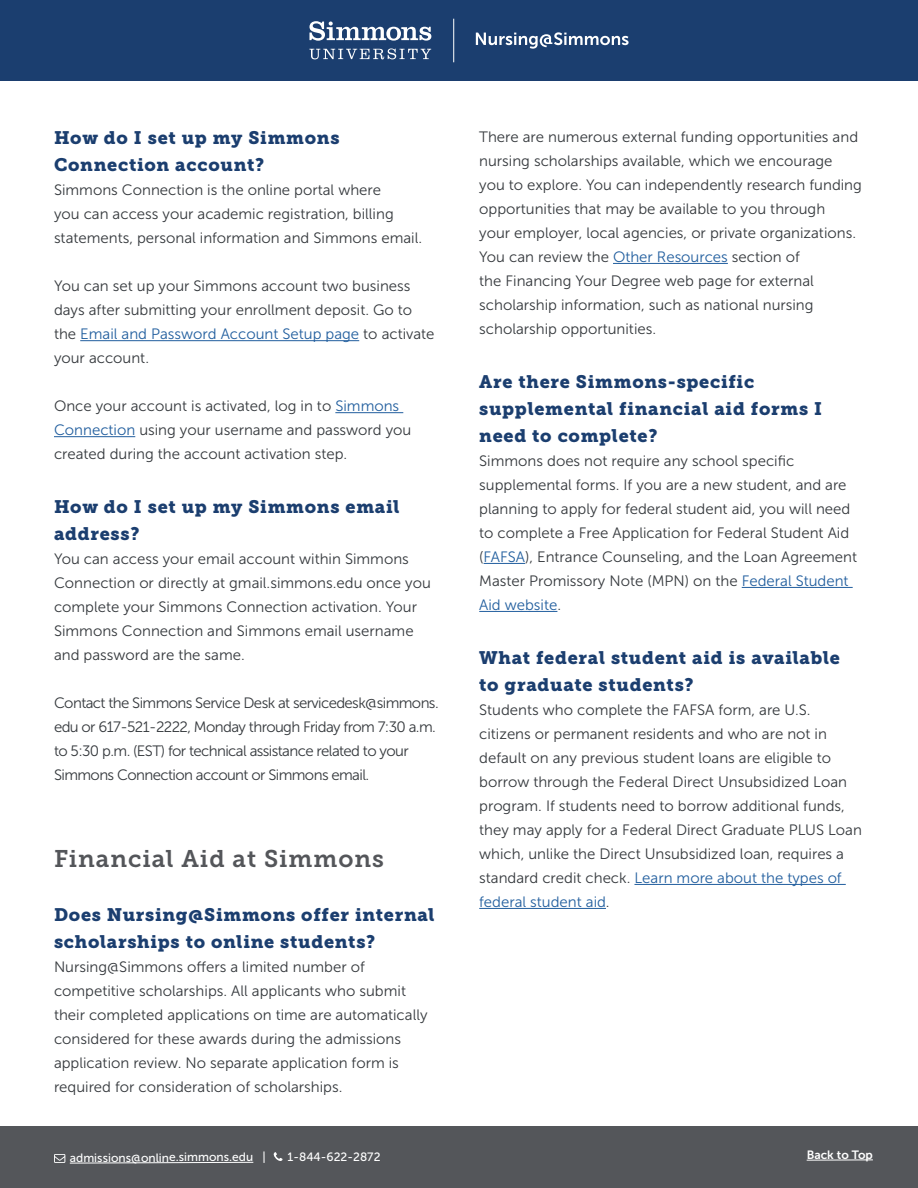
<style>
.page{position:relative;width:918px;height:1188px;background:#fff}
.page>*{position:absolute;margin:0;border:0;box-sizing:border-box;transform-origin:0 0}
.t1{font:24px "Museo Slab 700";letter-spacing:.04em;color:#54565a}
.t2{font:18px/27px "Museo Slab 900";letter-spacing:.04em;color:#1b3e6f}
.t3{font:15px/24px "Museo Sans 300";color:#34383c}
.t4{font:15px/24px "Museo Sans 300";letter-spacing:-.04em;color:#34383c}
.t5{font:12px "Museo Sans 500";letter-spacing:-.005em;color:#fff}
.t6{font:12px "Museo Sans 700";letter-spacing:-.005em;color:#fff}
.s1{color:#215e9e}
</style>
<div class="page">
<div style="left:0;top:1127px;width:918px;height:61px;background:#54565a"></div>
<hr style="left:807px;top:1160px;width:66px;height:1px;background:#fff">
<svg style="left:274px;top:1152px;width:9px;height:9px"></svg>
<svg style="left:54px;top:1154px;width:200px;height:10px"></svg>
<hr style="left:80px;top:340px;width:279px;height:1px;background:#215e9e">
<hr style="left:335px;top:412px;width:68px;height:1px;background:#215e9e">
<hr style="left:54px;top:436px;width:81px;height:1px;background:#215e9e">
<hr style="left:613px;top:263px;width:115px;height:1px;background:#215e9e">
<hr style="left:484px;top:563px;width:41px;height:1px;background:#215e9e">
<hr style="left:742px;top:587px;width:111px;height:1px;background:#215e9e">
<hr style="left:479px;top:611px;width:78px;height:1px;background:#215e9e">
<hr style="left:634px;top:884px;width:212px;height:1px;background:#215e9e">
<hr style="left:479px;top:908px;width:127px;height:1px;background:#215e9e">
<div style="left:0;top:0;width:918px;height:81px;background:#1b3e6f"></div>
<svg style="left:476px;top:32px;width:153px;height:17px"></svg>
<svg style="left:309px;top:48px;width:122px;height:11px"></svg>
<svg style="left:309px;top:21px;width:122px;height:20px"></svg>
<hr style="left:453px;top:19px;width:1px;height:43px;background:#fff">
<p class="t2" style="left:54px;top:125px;width:287px">How do I set up my Simmons<br>Connection account?</p>
<p class="t3" style="left:54px;top:178px;width:370px">Simmons Connection is the online portal where<br>you can access your academic registration, billing statements, personal information and Simmons email.</p>
<p class="t3" style="left:54px;top:274px;width:382px">You can set up your Simmons account two business days after submitting your enrollment deposit. Go to the <span class="s1">Email and Password Account Setup page</span> to activate your account.</p>
<p class="t3" style="left:54px;top:394px;width:359px">Once your account is activated, log in to <span class="s1">Simmons<br>Connection</span> using your username and password you created during the account activation step.</p>
<p class="t2" style="left:54px;top:494px;width:347px">How do I set up my Simmons email address?</p>
<p class="t3" style="left:54px;top:547px;width:378px">You can access your email account within Simmons Connection or directly at gmail.simmons.edu once you complete your Simmons Connection activation. Your Simmons Connection and Simmons email username and password are the same.</p>
<p class="t4" style="left:54px;top:691px;width:386px">Contact the Simmons Service Desk at servicedesk@simmons. edu or 617-521-2222, Monday through Friday from 7:30 a.m. to 5:30 p.m. (EST) for technical assistance related to your Simmons Connection account or Simmons email.</p>
<h1 class="t1" style="left:54px;top:845px;width:331px">Financial Aid at Simmons</h1>
<p class="t2" style="left:54px;top:902px;width:382px">Does Nursing@Simmons offer internal scholarships to online students?</p>
<p class="t3" style="left:54px;top:955px;width:375px">Nursing@Simmons offers a limited number of competitive scholarships. All applicants who submit their completed applications on time are automatically considered for these awards during the admissions application review. No separate application form is required for consideration of scholarships.</p>
<p class="t3" style="left:479px;top:125px;width:384px">There are numerous external funding opportunities and nursing scholarships available, which we encourage<br>you to explore. You can independently research funding opportunities that may be available to you through<br>your employer, local agencies, or private organizations.<br>You can review the <span class="s1">Other Resources</span> section of<br>the Financing Your Degree web page for external scholarship information, such as national nursing scholarship opportunities.</p>
<p class="t2" style="left:479px;top:368px;width:344px">Are there Simmons-specific supplemental financial aid forms I need to complete?</p>
<p class="t3" style="left:479px;top:449px;width:379px">Simmons does not require any school specific supplemental forms. If you are a new student, and are planning to apply for federal student aid, you will need to complete a Free Application for Federal Student Aid (<span class="s1">FAFSA</span>), Entrance Counseling, and the Loan Agreement Master Promissory Note (MPN) on the <span class="s1">Federal Student Aid website</span>.</p>
<p class="t2" style="left:479px;top:644px;width:362px">What federal student aid is available to graduate students?</p>
<p class="t3" style="left:479px;top:698px;width:384px">Students who complete the FAFSA form, are U.S. citizens or permanent residents and who are not in default on any previous student loans are eligible to borrow through the Federal Direct Unsubsidized Loan program. If students need to borrow additional funds, they may apply for a Federal Direct Graduate PLUS Loan which, unlike the Direct Unsubsidized loan, requires a standard credit check. <span class="s1">Learn more about the types of federal student aid</span>.</p>
<p class="t5" style="left:70px;top:1151px;width:198px">admissions@online.simmons.edu |</p>
<p class="t5" style="left:288px;top:1150px;width:95px">1-844-622-2872</p>
<p class="t6" style="left:807px;top:1148px;width:68px">Back to Top</p>
</div>
